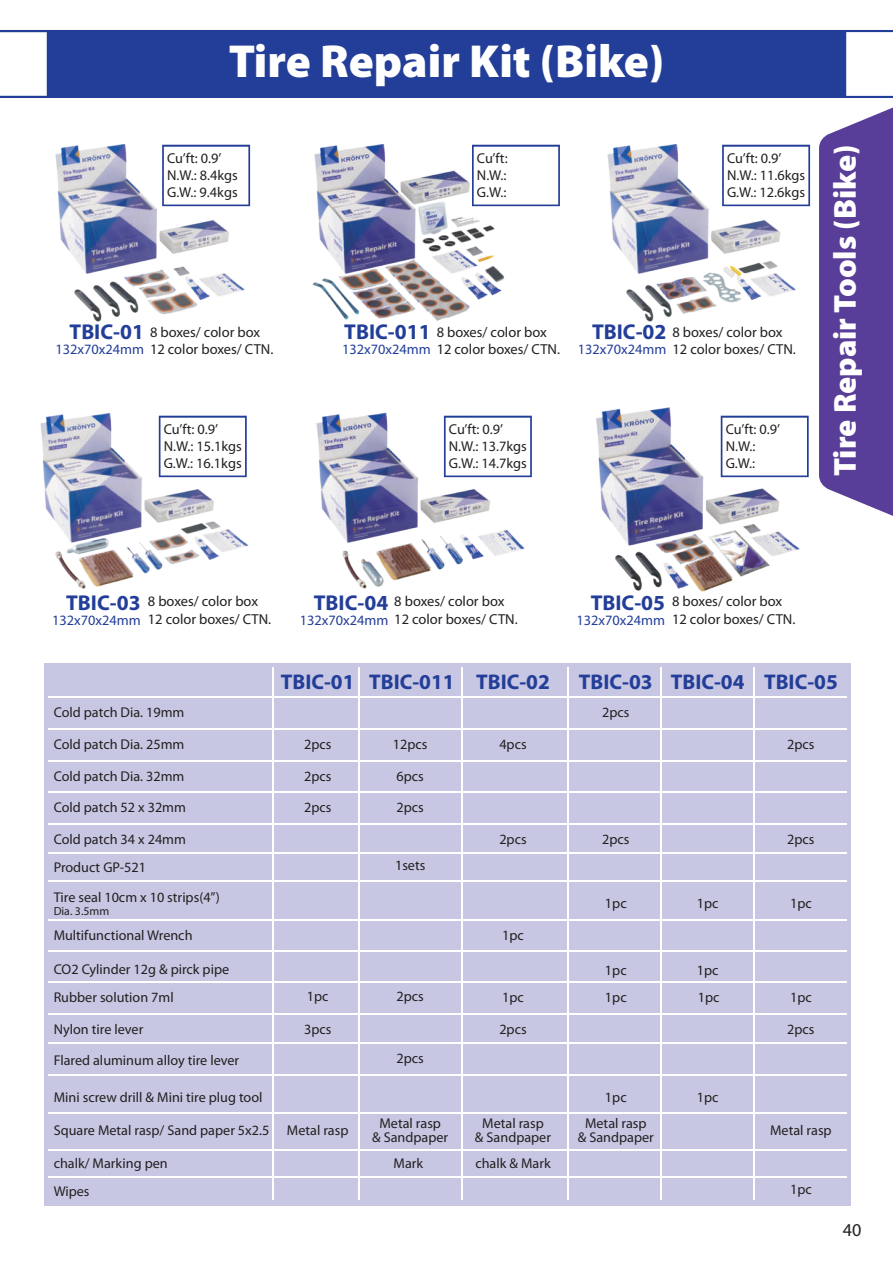
<style>
.page{position:relative;width:893px;height:1263px;background:#fff}
.page>*{position:absolute;margin:0;border:0;box-sizing:border-box;transform-origin:0 0}
.t1{font:900 46.5px "Myriad Pro";color:#fff}
.t2{font:900 31.8px "Myriad Pro";color:#fff}
.t3{font:700 21.45px "Myriad Pro";color:#233e98}
.t4{font:700 21.3px "Myriad Pro";color:#233e98}
.t5{font:18.15px "Myriad Pro";color:#231f20}
.t6{font:14.4px/17.2px "Myriad Pro";color:#231f20}
.t7{font:14.4px "Myriad Pro";color:#233e98}
.t8{font:14.25px/14.7px "Myriad Pro";color:#231f20;text-align:center}
.t9{font:11.85px "Myriad Pro";color:#231f20}
.s1{color:#233e98}
</style>
<div class="page">
<div style="left:44px;top:664px;width:806px;height:542px;background:#c7c7e3"></div>
<hr style="left:48px;top:696px;width:798px;height:2px;background:#fff">
<hr style="left:48px;top:728px;width:798px;height:2px;background:#fff">
<hr style="left:48px;top:760px;width:798px;height:1px;background:#fff">
<hr style="left:48px;top:791px;width:798px;height:2px;background:#fff">
<hr style="left:48px;top:823px;width:798px;height:2px;background:#fff">
<hr style="left:48px;top:852px;width:798px;height:2px;background:#fff">
<hr style="left:48px;top:880px;width:798px;height:1px;background:#fff">
<hr style="left:48px;top:919px;width:798px;height:1px;background:#fff">
<hr style="left:48px;top:950px;width:798px;height:2px;background:#fff">
<hr style="left:48px;top:981px;width:798px;height:2px;background:#fff">
<hr style="left:48px;top:1013px;width:798px;height:1px;background:#fff">
<hr style="left:48px;top:1042px;width:798px;height:2px;background:#fff">
<hr style="left:48px;top:1074px;width:798px;height:2px;background:#fff">
<hr style="left:48px;top:1112px;width:798px;height:2px;background:#fff">
<hr style="left:358px;top:668px;width:2px;height:532px;background:#fff">
<hr style="left:272px;top:668px;width:2px;height:532px;background:#fff">
<hr style="left:660px;top:668px;width:2px;height:532px;background:#fff">
<hr style="left:753px;top:668px;width:2px;height:532px;background:#fff">
<hr style="left:567px;top:668px;width:1px;height:532px;background:#fff">
<hr style="left:461px;top:668px;width:2px;height:532px;background:#fff">
<hr style="left:48px;top:1149px;width:798px;height:2px;background:#fff">
<hr style="left:48px;top:1176px;width:798px;height:2px;background:#fff">
<svg style="left:0;top:30px;width:893px;height:68px;background:#3850a2"></svg>
<img style="left:40px;top:413px;width:209px;height:176px">
<img style="left:316px;top:412px;width:216px;height:177px">
<svg style="left:159px;top:416px;width:88px;height:61px"></svg>
<svg style="left:444px;top:416px;width:88px;height:61px"></svg>
<img style="left:596px;top:407px;width:208px;height:185px">
<svg style="left:721px;top:416px;width:88px;height:61px"></svg>
<svg style="left:819px;top:108px;width:74px;height:408px;background:#654ca0"></svg>
<img style="left:55px;top:144px;width:193px;height:178px">
<img style="left:607px;top:144px;width:193px;height:178px">
<svg style="left:162px;top:145px;width:88px;height:61px"></svg>
<svg style="left:722px;top:145px;width:88px;height:61px"></svg>
<img style="left:312px;top:144px;width:195px;height:177px">
<svg style="left:472px;top:145px;width:88px;height:61px"></svg>
<h1 class="t1" style="left:229px;top:35px;width:437px">Tire Repair Kit (Bike)</h1>
<p class="t6" style="left:167px;top:149px;width:72px">Cu’ft: 0.9’<br>N.W.: 8.4kgs<br>G.W.: 9.4kgs</p>
<p class="t6" style="left:727px;top:149px;width:80px">Cu’ft: 0.9’<br>N.W.: 11.6kgs<br>G.W.: 12.6kgs</p>
<p class="t6" style="left:477px;top:149px;width:32px;text-align:justify">Cu’ft:<br>N.W.:<br>G.W.:</p>
<h3 class="t3" style="left:70px;top:318px;width:76px">TBIC-01</h3>
<h3 class="t3" style="left:592px;top:318px;width:76px">TBIC-02</h3>
<h3 class="t3" style="left:344px;top:318px;width:88px">TBIC-011</h3>
<p class="t6" style="left:55px;top:323px;width:220px;text-indent:95px">8 boxes/ color box<br><span class="s1">132x70x24mm</span> 12 color boxes/ CTN.</p>
<p class="t6" style="left:342px;top:323px;width:220px;text-indent:95px">8 boxes/ color box<br><span class="s1">132x70x24mm</span> 12 color boxes/ CTN.</p>
<p class="t6" style="left:578px;top:323px;width:220px;text-indent:95px">8 boxes/ color box<br><span class="s1">132x70x24mm</span> 12 color boxes/ CTN.</p>
<p class="t6" style="left:164px;top:420px;width:80px">Cu’ft: 0.9’<br>N.W.: 15.1kgs<br>G.W.: 16.1kgs</p>
<p class="t6" style="left:449px;top:420px;width:80px">Cu’ft: 0.9’<br>N.W.: 13.7kgs<br>G.W.: 14.7kgs</p>
<p class="t6" style="left:726px;top:420px;width:56px">Cu’ft: 0.9’<br>N.W.:<br>G.W.:</p>
<h2 class="t2" style="left:827px;top:476px;width:333px;rotate:-90deg">Tire Repair Tools (Bike)</h2>
<h3 class="t3" style="left:66px;top:589px;width:76px">TBIC-03</h3>
<p class="t7" style="left:52px;top:611px;width:90px">132x70x24mm</p>
<h3 class="t3" style="left:314px;top:589px;width:76px">TBIC-04</h3>
<h3 class="t3" style="left:591px;top:589px;width:76px">TBIC-05</h3>
<p class="t7" style="left:576px;top:611px;width:90px">132x70x24mm</p>
<p class="t6" style="left:148px;top:592px;width:125px">8 boxes/ color box<br>12 color boxes/ CTN.</p>
<p class="t6" style="left:300px;top:592px;width:220px;text-indent:95px">8 boxes/ color box<br><span class="s1">132x70x24mm</span> 12 color boxes/ CTN.</p>
<p class="t6" style="left:672px;top:592px;width:125px">8 boxes/ color box<br>12 color boxes/ CTN.</p>
<p class="t8" style="left:54px;top:705px;width:132px">Cold patch Dia. 19mm</p>
<p class="t8" style="left:54px;top:737px;width:132px">Cold patch Dia. 25mm</p>
<p class="t8" style="left:54px;top:768px;width:132px">Cold patch Dia. 32mm</p>
<p class="t8" style="left:54px;top:800px;width:134px">Cold patch 52 x 32mm</p>
<p class="t8" style="left:54px;top:832px;width:134px">Cold patch 34 x 24mm</p>
<p class="t8" style="left:54px;top:860px;width:94px">Product GP-521</p>
<p class="t8" style="left:54px;top:890px;width:168px">Tire seal 10cm x 10 strips(4”)</p>
<p class="t9" style="left:54px;top:904px;width:57px">Dia. 3.5mm</p>
<p class="t8" style="left:54px;top:927px;width:140px">Multifunctional Wrench</p>
<h3 class="t4" style="left:281px;top:668px;width:175px">TBIC-01 TBIC-011</h3>
<h3 class="t4" style="left:476px;top:668px;width:75px">TBIC-02</h3>
<h3 class="t4" style="left:579px;top:668px;width:260px">TBIC-03 TBIC-04 TBIC-05</h3>
<p class="t8" style="left:602px;top:705px;width:29px">2pcs</p>
<p class="t8" style="left:304px;top:737px;width:29px">2pcs</p>
<p class="t8" style="left:787px;top:737px;width:29px">2pcs</p>
<p class="t8" style="left:304px;top:768px;width:29px">2pcs</p>
<p class="t8" style="left:304px;top:800px;width:29px">2pcs</p>
<p class="t8" style="left:393px;top:737px;width:36px">12pcs</p>
<p class="t8" style="left:397px;top:768px;width:29px">6pcs</p>
<p class="t8" style="left:397px;top:800px;width:29px">2pcs</p>
<p class="t8" style="left:499px;top:737px;width:29px">4pcs</p>
<p class="t8" style="left:395px;top:858px;width:32px">1sets</p>
<p class="t8" style="left:499px;top:832px;width:29px">2pcs</p>
<p class="t8" style="left:502px;top:927px;width:23px">1pc</p>
<p class="t8" style="left:602px;top:832px;width:29px">2pcs</p>
<p class="t8" style="left:787px;top:832px;width:29px">2pcs</p>
<p class="t8" style="left:605px;top:895px;width:23px">1pc</p>
<p class="t8" style="left:697px;top:895px;width:23px">1pc</p>
<p class="t8" style="left:790px;top:895px;width:23px">1pc</p>
<p class="t8" style="left:54px;top:962px;width:177px">CO2 Cylinder 12g &amp; pirck pipe</p>
<p class="t8" style="left:605px;top:963px;width:23px">1pc</p>
<p class="t8" style="left:697px;top:963px;width:23px">1pc</p>
<p class="t8" style="left:54px;top:989px;width:122px">Rubber solution 7ml</p>
<p class="t8" style="left:54px;top:1021px;width:91px">Nylon tire lever</p>
<p class="t8" style="left:54px;top:1053px;width:187px">Flared aluminum alloy tire lever</p>
<p class="t8" style="left:307px;top:989px;width:23px">1pc</p>
<p class="t8" style="left:397px;top:989px;width:29px">2pcs</p>
<p class="t8" style="left:502px;top:989px;width:23px">1pc</p>
<p class="t8" style="left:605px;top:989px;width:23px">1pc</p>
<p class="t8" style="left:698px;top:989px;width:23px">1pc</p>
<p class="t8" style="left:790px;top:989px;width:23px">1pc</p>
<p class="t8" style="left:304px;top:1021px;width:29px">3pcs</p>
<p class="t8" style="left:397px;top:1050px;width:29px">2pcs</p>
<p class="t8" style="left:499px;top:1021px;width:29px">2pcs</p>
<p class="t8" style="left:787px;top:1021px;width:29px">2pcs</p>
<p class="t8" style="left:54px;top:1089px;width:210px">Mini screw drill &amp; Mini tire plug tool</p>
<p class="t8" style="left:605px;top:1089px;width:23px">1pc</p>
<p class="t8" style="left:697px;top:1089px;width:23px">1pc</p>
<p class="t8" style="left:54px;top:1123px;width:217px">Square Metal rasp/ Sand paper 5x2.5</p>
<p class="t8" style="left:372px;top:1115px;width:78px">Metal rasp<br>&amp; Sandpaper</p>
<p class="t8" style="left:578px;top:1115px;width:78px">Metal rasp<br>&amp; Sandpaper</p>
<p class="t8" style="left:475px;top:1115px;width:78px">Metal rasp<br>&amp; Sandpaper</p>
<p class="t8" style="left:287px;top:1123px;width:63px">Metal rasp</p>
<p class="t8" style="left:770px;top:1123px;width:63px">Metal rasp</p>
<p class="t8" style="left:54px;top:1149px;width:116px;line-height:27.8px;text-align:left">chalk/ Marking pen<br>Wipes</p>
<p class="t8" style="left:393px;top:1155px;width:31px">Mark</p>
<p class="t8" style="left:475px;top:1155px;width:77px">chalk &amp; Mark</p>
<p class="t8" style="left:790px;top:1182px;width:23px">1pc</p>
<p class="t5" style="left:843px;top:1218px;width:20px">40</p>
</div>
